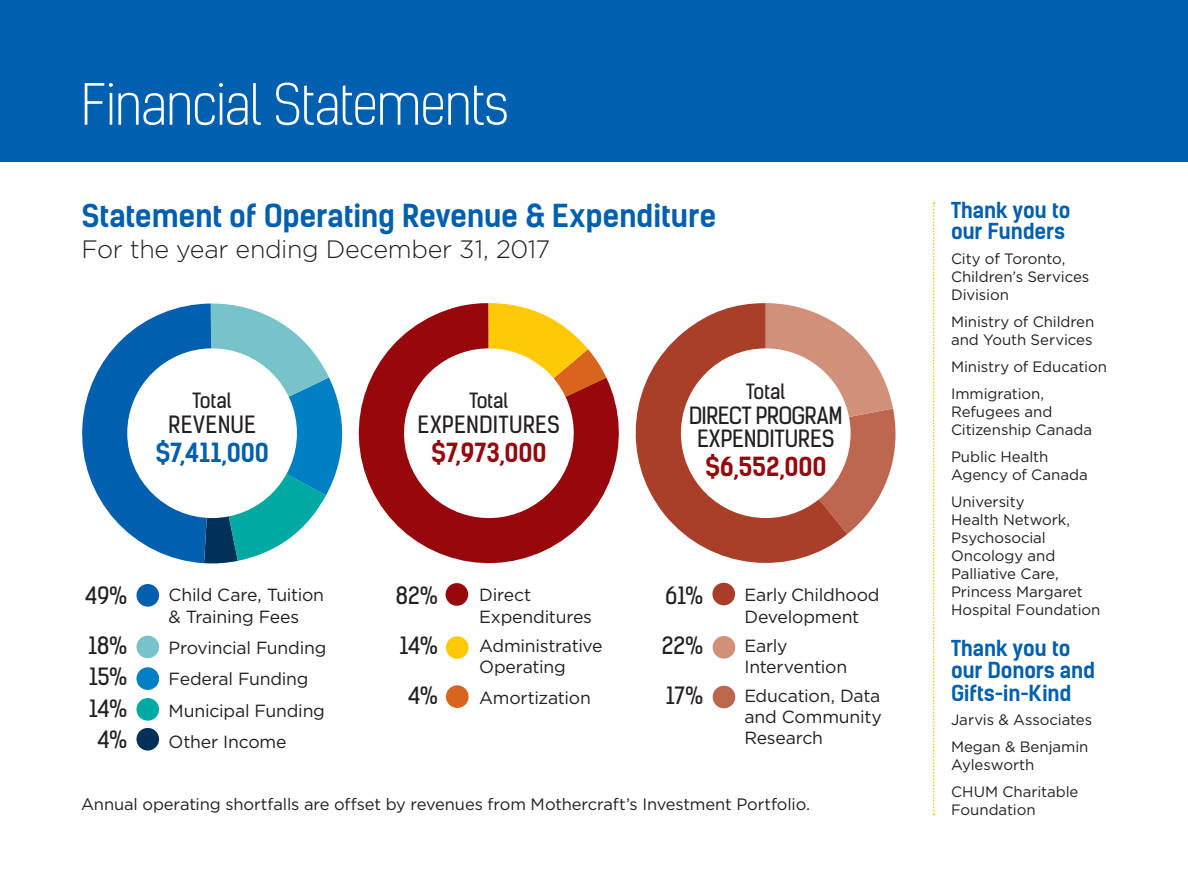
<style>
.page{position:relative;width:1188px;height:891px;background:#fff}
.page>*{position:absolute;margin:0;border:0;box-sizing:border-box;transform-origin:0 0}
.t1{font:300 54px "Kelson Sans";letter-spacing:-.03em;color:#fff}
.h5_kelson_bold_12_12{font:700 30.15px "Kelson Sans";letter-spacing:-.02em;color:#005fae}
.h5_kelson_bold_12_12-2{font:300 25.2px "Gotham";letter-spacing:-.015em;color:#231f20}
.p_Gotham_Light_9_12{font:700 25.2px "Kelson Sans";color:#96080b}
.p_Gotham_Light_9_12-2{font:700 25.2px "Kelson Sans";color:#005fae}
.p_Gotham_Light_9_12-3{font:22.65px "Kelson Sans";letter-spacing:.005em;color:#231f20}
.p_Gotham_Light_9_12-4{font:22.65px/22.6px "Kelson Sans";letter-spacing:-.015em;color:#231f20;text-align:center}
.h5_kelson_bold_12_12-3{font:700 21px/22.5px "Kelson Sans";letter-spacing:-.015em;color:#005fae}
.p_Gotham_Light_9_12-5{font:20.1px "Kelson Sans";letter-spacing:-.015em;color:#231f20}
.p_Gotham_Light_9_12-6{font:17.55px/21.1px "Gotham";letter-spacing:-.015em;color:#231f20}
.p_Gotham_Light_9_12-7{font:16.5px "Gotham";letter-spacing:-.01em;color:#231f20}
.p_Gotham_Light_9_12-8{font:15px/18px "Gotham";letter-spacing:-.005em;color:#231f20}
</style>
<div class="page">
<svg style="left:847px;top:331px;width:49px;height:203px"></svg>
<svg style="left:637px;top:303px;width:210px;height:260px;fill:#a93e29"></svg>
<svg style="left:358px;top:344px;width:279px;height:220px"></svg>
<svg style="left:82px;top:303px;width:261px;height:261px"></svg>
<div style="left:0;top:0;width:1188px;height:162px;background:#005fae"></div>
<svg style="left:933px;top:202px;width:2px;height:613px"></svg>
<div style="left:127px;top:348px;width:170px;height:170px;background:#fff;border-radius:50%"></div>
<svg style="left:394px;top:303px;width:212px;height:225px"></svg>
<div style="left:681px;top:348px;width:170px;height:170px;background:#fff;border-radius:50%"></div>
<div style="left:712px;top:583px;width:23px;height:22px;background:#a93d29;border-radius:50%"></div>
<div style="left:713px;top:636px;width:22px;height:23px;background:#d2907a;border-radius:50%"></div>
<div style="left:713px;top:686px;width:22px;height:22px;background:#bd664e;border-radius:50%"></div>
<div style="left:446px;top:583px;width:22px;height:23px;background:#96080b;border-radius:50%"></div>
<div style="left:446px;top:636px;width:23px;height:23px;background:#ffc907;border-radius:50%"></div>
<div style="left:446px;top:685px;width:23px;height:23px;background:#d8641d;border-radius:50%"></div>
<div style="left:136px;top:584px;width:23px;height:23px;background:#005fae;border-radius:50%"></div>
<div style="left:136px;top:636px;width:23px;height:22px;background:#76c4ca;border-radius:50%"></div>
<div style="left:136px;top:667px;width:23px;height:23px;background:#007fc4;border-radius:50%"></div>
<div style="left:136px;top:698px;width:23px;height:23px;background:#00a9a1;border-radius:50%"></div>
<div style="left:136px;top:728px;width:23px;height:23px;background:#00315a;border-radius:50%"></div>
<p class="t1" style="left:81px;top:72px;width:429px">Financial Statements</p>
<p class="h5_kelson_bold_12_12" style="left:81px;top:198px;width:637px">Statement of Operating Revenue &amp; Expenditure</p>
<p class="h5_kelson_bold_12_12-2" style="left:81px;top:235px;width:470px">For the year ending December 31, 2017</p>
<p class="p_Gotham_Light_9_12-5" style="left:193px;top:388px;width:40px">Total</p>
<p class="p_Gotham_Light_9_12-3" style="left:168px;top:411px;width:89px">REVENUE</p>
<p class="p_Gotham_Light_9_12-2" style="left:155px;top:437px;width:115px">$7,411,000</p>
<p class="p_Gotham_Light_9_12-3" style="left:85px;top:581px;width:44px">49%</p>
<p class="p_Gotham_Light_9_12-6" style="left:169px;top:584px;width:157px">Child Care, Tuition &amp; Training Fees</p>
<p class="p_Gotham_Light_9_12-3" style="left:88px;top:632px;width:40px">18%</p>
<p class="p_Gotham_Light_9_12-6" style="left:169px;top:637px;width:159px">Provincial Funding</p>
<p class="p_Gotham_Light_9_12-3" style="left:89px;top:663px;width:40px">15%</p>
<p class="p_Gotham_Light_9_12-6" style="left:169px;top:668px;width:141px">Federal Funding</p>
<p class="p_Gotham_Light_9_12-3" style="left:89px;top:695px;width:40px">14%</p>
<p class="p_Gotham_Light_9_12-6" style="left:169px;top:700px;width:158px">Municipal Funding</p>
<p class="p_Gotham_Light_9_12-3" style="left:98px;top:726px;width:31px">4%</p>
<p class="p_Gotham_Light_9_12-6" style="left:169px;top:731px;width:120px">Other Income</p>
<p class="p_Gotham_Light_9_12-5" style="left:469px;top:388px;width:40px">Total</p>
<p class="p_Gotham_Light_9_12-3" style="left:418px;top:411px;width:144px">EXPENDITURES</p>
<p class="p_Gotham_Light_9_12" style="left:431px;top:437px;width:117px">$7,973,000</p>
<p class="p_Gotham_Light_9_12-3" style="left:396px;top:581px;width:44px">82%</p>
<p class="p_Gotham_Light_9_12-6" style="left:479px;top:584px;width:114px">Direct<br>Expenditures</p>
<p class="p_Gotham_Light_9_12-3" style="left:400px;top:632px;width:40px">14%</p>
<p class="p_Gotham_Light_9_12-6" style="left:479px;top:635px;width:125px">Administrative<br>Operating</p>
<p class="p_Gotham_Light_9_12-3" style="left:408px;top:682px;width:31px">4%</p>
<p class="p_Gotham_Light_9_12-6" style="left:479px;top:687px;width:113px">Amortization</p>
<p class="p_Gotham_Light_9_12-5" style="left:746px;top:379px;width:40px">Total</p>
<p class="p_Gotham_Light_9_12-4" style="left:689px;top:405px;width:155px">DIRECT PROGRAM<br>EXPENDITURES</p>
<p class="p_Gotham_Light_9_12" style="left:705px;top:451px;width:123px">$6,552,000</p>
<p class="p_Gotham_Light_9_12-3" style="left:665px;top:581px;width:40px">61%</p>
<p class="p_Gotham_Light_9_12-6" style="left:744px;top:584px;width:137px">Early Childhood<br>Development</p>
<p class="p_Gotham_Light_9_12-3" style="left:662px;top:632px;width:43px">22%</p>
<p class="p_Gotham_Light_9_12-6" style="left:744px;top:635px;width:104px">Early<br>Intervention</p>
<p class="p_Gotham_Light_9_12-3" style="left:666px;top:682px;width:39px">17%</p>
<p class="p_Gotham_Light_9_12-6" style="left:744px;top:685px;width:139px;text-align:justify">Education, Data and Community Research</p>
<p class="p_Gotham_Light_9_12-7" style="left:81px;top:795px;width:731px">Annual operating shortfalls are offset by revenues from Mothercraft’s Investment Portfolio.</p>
<p class="h5_kelson_bold_12_12-3" style="left:951px;top:200px;width:121px;line-height:21px">Thank you to our Funders</p>
<p class="p_Gotham_Light_9_12-8" style="left:951px;top:249px;width:140px">City of Toronto,<br>Children’s Services<br>Division</p>
<p class="p_Gotham_Light_9_12-8" style="left:951px;top:312px;width:145px">Ministry of Children and Youth Services</p>
<p class="p_Gotham_Light_9_12-8" style="left:951px;top:357px;width:157px">Ministry of Education</p>
<p class="p_Gotham_Light_9_12-8" style="left:951px;top:384px;width:143px">Immigration,<br>Refugees and<br>Citizenship Canada</p>
<p class="p_Gotham_Light_9_12-8" style="left:951px;top:447px;width:138px">Public Health<br>Agency of Canada</p>
<p class="p_Gotham_Light_9_12-8" style="left:951px;top:492px;width:151px">University<br>Health Network,<br>Psychosocial<br>Oncology and<br>Palliative Care,<br>Princess Margaret<br>Hospital Foundation</p>
<p class="h5_kelson_bold_12_12-3" style="left:951px;top:637px;width:146px">Thank you to our Donors and<br>Gifts-in-Kind</p>
<p class="p_Gotham_Light_9_12-8" style="left:951px;top:711px;width:143px">Jarvis &amp; Associates</p>
<p class="p_Gotham_Light_9_12-8" style="left:951px;top:738px;width:139px">Megan &amp; Benjamin<br>Aylesworth</p>
<p class="p_Gotham_Light_9_12-8" style="left:951px;top:783px;width:129px">CHUM Charitable<br>Foundation</p>
</div>
